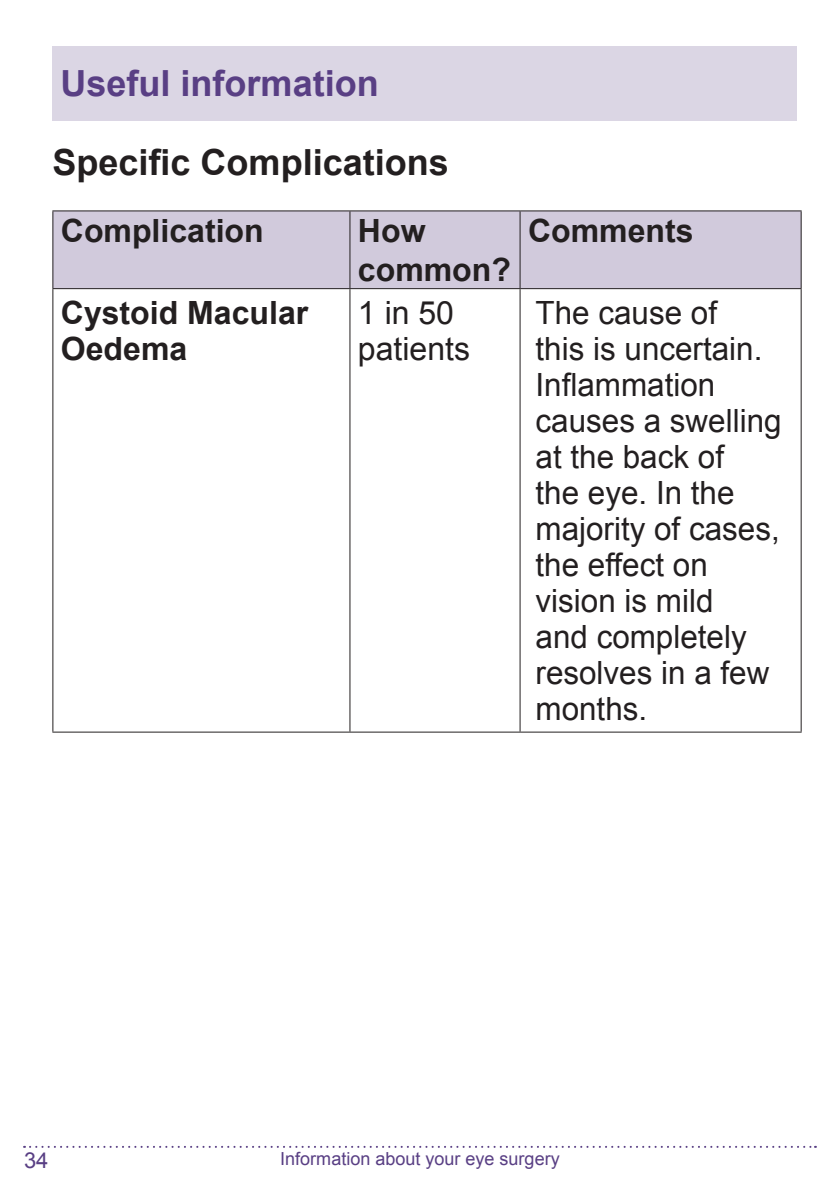
<style>
.page{position:relative;width:840px;height:1191px;background:#fff}
.page>*{position:absolute;margin:0;border:0;box-sizing:border-box;transform-origin:0 0}
.t1{font:700 36px "Arial";color:#231f20}
.t2{font:700 36px "Arial";color:#593f84}
.t3{font:32px/36px "Arial";color:#231f20}
.t4{font:700 32px/38.4px "Arial";color:#231f20}
.t5{font:22px "Arial";color:#593f84}
.t6{font:18px "Arial";color:#593f84}
</style>
<div class="page">
<svg style="left:24px;top:1145px;width:791px;height:2px"></svg>
<div style="left:52px;top:46px;width:744px;height:74px;background:#dbd6e4"></div>
<div style="left:53px;top:211px;width:747px;height:77px;background:#d1cadc"></div>
<hr style="left:52px;top:210px;width:298px;height:1px;background:#231f20">
<hr style="left:52px;top:211px;width:1px;height:77px;background:#231f20">
<hr style="left:350px;top:210px;width:169px;height:1px;background:#231f20">
<hr style="left:349px;top:211px;width:1px;height:77px;background:#231f20">
<hr style="left:519px;top:210px;width:282px;height:1px;background:#231f20">
<hr style="left:519px;top:211px;width:1px;height:77px;background:#231f20">
<hr style="left:800px;top:211px;width:1px;height:77px;background:#231f20">
<hr style="left:52px;top:288px;width:298px;height:1px;background:#231f20">
<hr style="left:52px;top:289px;width:1px;height:442px;background:#231f20">
<hr style="left:350px;top:288px;width:169px;height:1px;background:#231f20">
<hr style="left:349px;top:289px;width:1px;height:442px;background:#231f20">
<hr style="left:519px;top:288px;width:282px;height:1px;background:#231f20">
<hr style="left:519px;top:289px;width:1px;height:442px;background:#231f20">
<hr style="left:800px;top:289px;width:1px;height:442px;background:#231f20">
<hr style="left:52px;top:731px;width:298px;height:1px;background:#231f20">
<hr style="left:350px;top:731px;width:169px;height:1px;background:#231f20">
<hr style="left:519px;top:731px;width:282px;height:1px;background:#231f20">
<p class="t2" style="left:60px;top:60px;width:320px">Useful information</p>
<p class="t1" style="left:52px;top:138px;width:398px">Specific Complications</p>
<p class="t4" style="left:61px;top:213px;width:204px">Complication</p>
<p class="t4" style="left:358px;top:213px;width:154px">How common?</p>
<p class="t4" style="left:527px;top:213px;width:167px">Comments</p>
<p class="t4" style="left:61px;top:296px;width:249px;line-height:36px">Cystoid Macular<br>Oedema</p>
<p class="t3" style="left:358px;top:295px;width:114px">1 in 50 patients</p>
<p class="t3" style="left:535px;top:295px;width:247px">The cause of<br>this is uncertain.<br>Inflammation causes a swelling at the back of<br>the eye. In the majority of cases, the effect on vision is mild<br>and completely resolves in a few months.</p>
<p class="t5" style="left:24px;top:1145px;width:26px">34</p>
<p class="t6" style="left:280px;top:1146px;width:281px">Information about your eye surgery</p>
</div>
